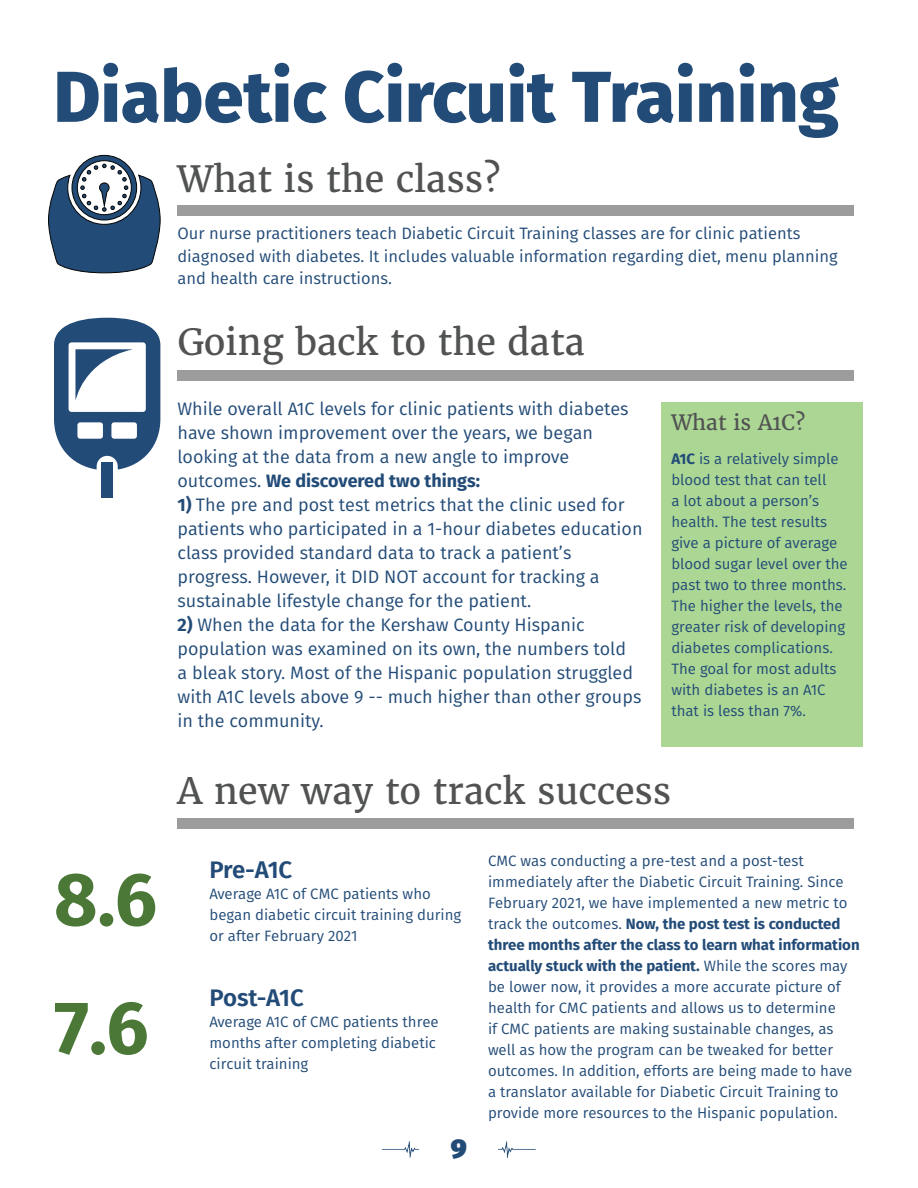
<style>
.page{position:relative;width:918px;height:1188px;background:#fff}
.page>*{position:absolute;margin:0;border:0;box-sizing:border-box;transform-origin:0 0}
.t1{font:700 75px "Fira Sans";color:#4b7837}
.t2{font:800 72px "Fira Sans";color:#224b77}
.t3{font:36px "Merriweather";color:#515252}
.t4{font:900 27px "Fira Sans";color:#224b77}
.t5{font:600 24px "Fira Sans";letter-spacing:-.02em;color:#224b77}
.t6{font:21px "Merriweather";color:#515252}
.t7{font:18px/24px "Fira Sans";color:#224b77}
.t8{font:16.5px/22.5px "Fira Sans";color:#224b77}
.t9{font:15px/21px "Fira Sans";color:#224b77}
.s1{font-weight:700}
</style>
<div class="page">
<img style="left:383px;top:1141px;width:36px;height:17px">
<img style="left:499px;top:1141px;width:36px;height:17px">
<div style="left:178px;top:206px;width:676px;height:10px;background:#9c9c9c"></div>
<svg style="left:48px;top:155px;width:113px;height:118px"></svg>
<div style="left:178px;top:371px;width:676px;height:10px;background:#9c9c9c"></div>
<div style="left:102px;top:462px;width:11px;height:36px;background:#224b77"></div>
<svg style="left:54px;top:318px;width:106px;height:152px"></svg>
<div style="left:661px;top:402px;width:202px;height:344px;background:#abd694"></div>
<div style="left:178px;top:819px;width:676px;height:10px;background:#9c9c9c"></div>
<p class="t2" style="left:53px;top:34px;width:787px">Diabetic Circuit Training</p>
<p class="t3" style="left:178px;top:156px;width:324px">What is the class?</p>
<p class="t8" style="left:178px;top:222px;width:662px">Our nurse practitioners teach Diabetic Circuit Training classes are for clinic patients diagnosed with diabetes. It includes valuable information regarding diet, menu planning and health care instructions.</p>
<p class="t3" style="left:178px;top:320px;width:409px">Going back to the data</p>
<p class="t7" style="left:178px;top:396px;width:453px">While overall A1C levels for clinic patients with diabetes have shown improvement over the years, we began looking at the data from a new angle to improve outcomes. <span class="s1">We discovered two things:</span></p>
<p class="t7" style="left:178px;top:492px;width:467px"><span class="s1">1)</span> The pre and post test metrics that the clinic used for patients who participated in a 1-hour diabetes education class provided standard data to track a patient’s progress. However, it DID NOT account for tracking a sustainable lifestyle change for the patient.</p>
<p class="t7" style="left:178px;top:612px;width:465px"><span class="s1">2)</span> When the data for the Kershaw County Hispanic population was examined on its own, the numbers told<br>a bleak story. Most of the Hispanic population struggled with A1C levels above 9 -- much higher than other groups in the community.</p>
<p class="t6" style="left:671px;top:409px;width:135px">What is A1C?</p>
<p class="t9" style="left:671px;top:448px;width:178px"><span class="s1">A1C</span> is a relatively simple blood test that can tell<br>a lot about a person’s health. The test results give a picture of average blood sugar level over the past two to three months.<br>The higher the levels, the greater risk of developing diabetes complications.<br>The goal for most adults with diabetes is an A1C that is less than 7%.</p>
<p class="t1" style="left:54px;top:836px;width:105px">8.6</p>
<p class="t1" style="left:54px;top:964px;width:96px">7.6</p>
<p class="t3" style="left:178px;top:768px;width:495px">A new way to track success</p>
<p class="t5" style="left:209px;top:850px;width:84px">Pre-A1C</p>
<p class="t9" style="left:209px;top:883px;width:253px">Average A1C of CMC patients who began diabetic circuit training during</p>
<p class="t9" style="left:209px;top:925px;width:150px">or after February 2021</p>
<p class="t5" style="left:209px;top:978px;width:96px">Post-A1C</p>
<p class="t9" style="left:209px;top:1011px;width:231px">Average A1C of CMC patients three months after completing diabetic</p>
<p class="t9" style="left:209px;top:1053px;width:100px">circuit training</p>
<h3 class="t4" style="left:451px;top:1124px;width:18px">9</h3>
<p class="t9" style="left:488px;top:851px;width:373px">CMC was conducting a pre-test and a post-test immediately after the Diabetic Circuit Training. Since February 2021, we have implemented a new metric to track the outcomes. <span class="s1">Now, the post test is conducted three months after the class to learn what information actually stuck with the patient.</span> While the scores may be lower now, it provides a more accurate picture of health for CMC patients and allows us to determine<br>if CMC patients are making sustainable changes, as well as how the program can be tweaked for better outcomes. In addition, efforts are being made to have a translator available for Diabetic Circuit Training to provide more resources to the Hispanic population.</p>
</div>
